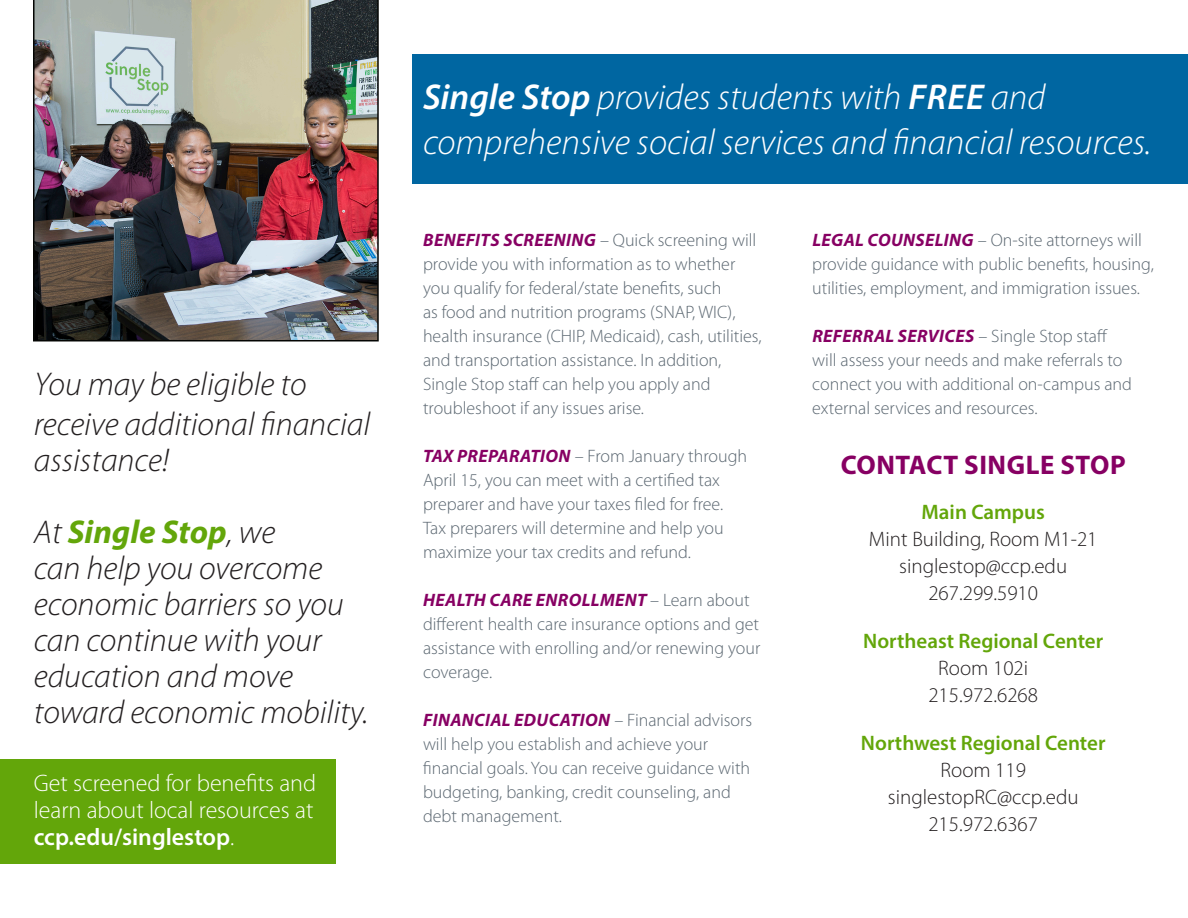
<style>
.page{position:relative;width:1188px;height:918px;background:#fff}
.page>*{position:absolute;margin:0;border:0;box-sizing:border-box;transform-origin:0 0}
.t1{font:italic 300 36px/45px "Myriad Pro";color:#fff}
.t2{font:italic 300 33px/36px "Myriad Pro";color:#231f20}
.t3{font:italic 700 33px "Myriad Pro";color:#63a60a}
.t4{font:700 27px "Myriad Pro";letter-spacing:.02em;color:#870063}
.t5{font:300 24px "Myriad Pro";color:#fff}
.t6{font:600 24px "Myriad Pro";color:#fff}
.t7{font:300 21px "Myriad Pro";color:#231f20}
.t8{font:600 21px "Myriad Pro";color:#63a60a}
.t9{font:300 18px/24px "Myriad Pro";color:#5b6771}
.t10{font:italic 700 18px "Myriad Pro";letter-spacing:.02em;color:#870063}
.s1{font-weight:300;color:#231f20}
.s2{font-weight:300}
.s3{font-weight:600}
.s4{font-weight:700;font-style:italic;color:#870063}
.s5{font-weight:300;font-style:normal;color:#5b6771}
</style>
<div class="page">
<div style="left:0;top:760px;width:336px;height:104px;background:#63a60a"></div>
<div style="left:413px;top:54px;width:775px;height:130px;background:#0066a1"></div>
<img style="left:33px;top:0;width:346px;height:341px">
<p class="t2" style="left:34px;top:367px;width:274px">You may be eligible to</p>
<p class="t2" style="left:34px;top:407px;width:338px">receive additional financial assistance!</p>
<p class="t3" style="left:34px;top:510px;width:243px"><span class="s1">At</span> Single Stop<span class="s1">, we</span></p>
<p class="t2" style="left:34px;top:551px;width:312px">can help you overcome economic barriers so you can continue with your</p>
<p class="t2" style="left:34px;top:659px;width:261px">education and move</p>
<p class="t2" style="left:34px;top:695px;width:336px">toward economic mobility.</p>
<p class="t5" style="left:34px;top:770px;width:284px">Get screened for benefits and</p>
<p class="t5" style="left:34px;top:797px;width:281px">learn about local resources at</p>
<p class="t6" style="left:34px;top:822px;width:202px">ccp.edu/singlestop<span class="s2">.</span></p>
<p class="t1" style="left:423px;top:76px;width:730px"><span class="s3">Single Stop</span> provides students with <span class="s3">FREE</span> and comprehensive social services and financial resources.</p>
<p class="t9" style="left:423px;top:229px;width:340px"><span class="s4">BENEFITS SCREENING</span> – Quick screening will provide you with information as to whether you qualify for federal/state benefits, such<br>as food and nutrition programs (SNAP, WIC), health insurance (CHIP, Medicaid), cash, utilities, and transportation assistance. In addition, Single Stop staff can help you apply and troubleshoot if any issues arise.</p>
<p class="t9" style="left:423px;top:445px;width:326px"><span class="s4">TAX PREPARATION</span> – From January through April 15, you can meet with a certified tax preparer and have your taxes filed for free.<br>Tax preparers will determine and help you maximize your tax credits and refund.</p>
<p class="t10" style="left:423px;top:589px;width:328px">HEALTH CARE ENROLLMENT <span class="s5">– Learn about</span></p>
<p class="t9" style="left:423px;top:613px;width:338px">different health care insurance options and get</p>
<p class="t9" style="left:423px;top:637px;width:339px">assistance with enrolling and/or renewing your coverage.</p>
<p class="t9" style="left:423px;top:709px;width:331px"><span class="s4">FINANCIAL EDUCATION</span> – Financial advisors will help you establish and achieve your financial goals. You can receive guidance with budgeting, banking, credit counseling, and debt management.</p>
<p class="t9" style="left:812px;top:229px;width:331px"><span class="s4">LEGAL COUNSELING</span> – On-site attorneys will</p>
<p class="t9" style="left:812px;top:253px;width:343px">provide guidance with public benefits, housing, utilities, employment, and immigration issues.</p>
<p class="t10" style="left:812px;top:325px;width:297px">REFERRAL SERVICES <span class="s5">– Single Stop staff</span></p>
<p class="t9" style="left:812px;top:349px;width:321px">will assess your needs and make referrals to connect you with additional on-campus and external services and resources.</p>
<p class="t4" style="left:841px;top:448px;width:287px">CONTACT SINGLE STOP</p>
<p class="t8" style="left:922px;top:499px;width:125px">Main Campus</p>
<p class="t7" style="left:869px;top:528px;width:230px">Mint Building, Room M1-21</p>
<p class="t7" style="left:899px;top:555px;width:169px">singlestop@ccp.edu</p>
<p class="t7" style="left:928px;top:582px;width:111px">267.299.5910</p>
<p class="t8" style="left:863px;top:628px;width:242px">Northeast Regional Center</p>
<p class="t7" style="left:938px;top:657px;width:91px">Room 102i</p>
<p class="t7" style="left:928px;top:684px;width:111px">215.972.6268</p>
<p class="t8" style="left:861px;top:730px;width:246px">Northwest Regional Center</p>
<p class="t7" style="left:940px;top:759px;width:87px">Room 119</p>
<p class="t7" style="left:888px;top:786px;width:192px">singlestopRC@ccp.edu</p>
<p class="t7" style="left:928px;top:813px;width:111px">215.972.6367</p>
</div>
